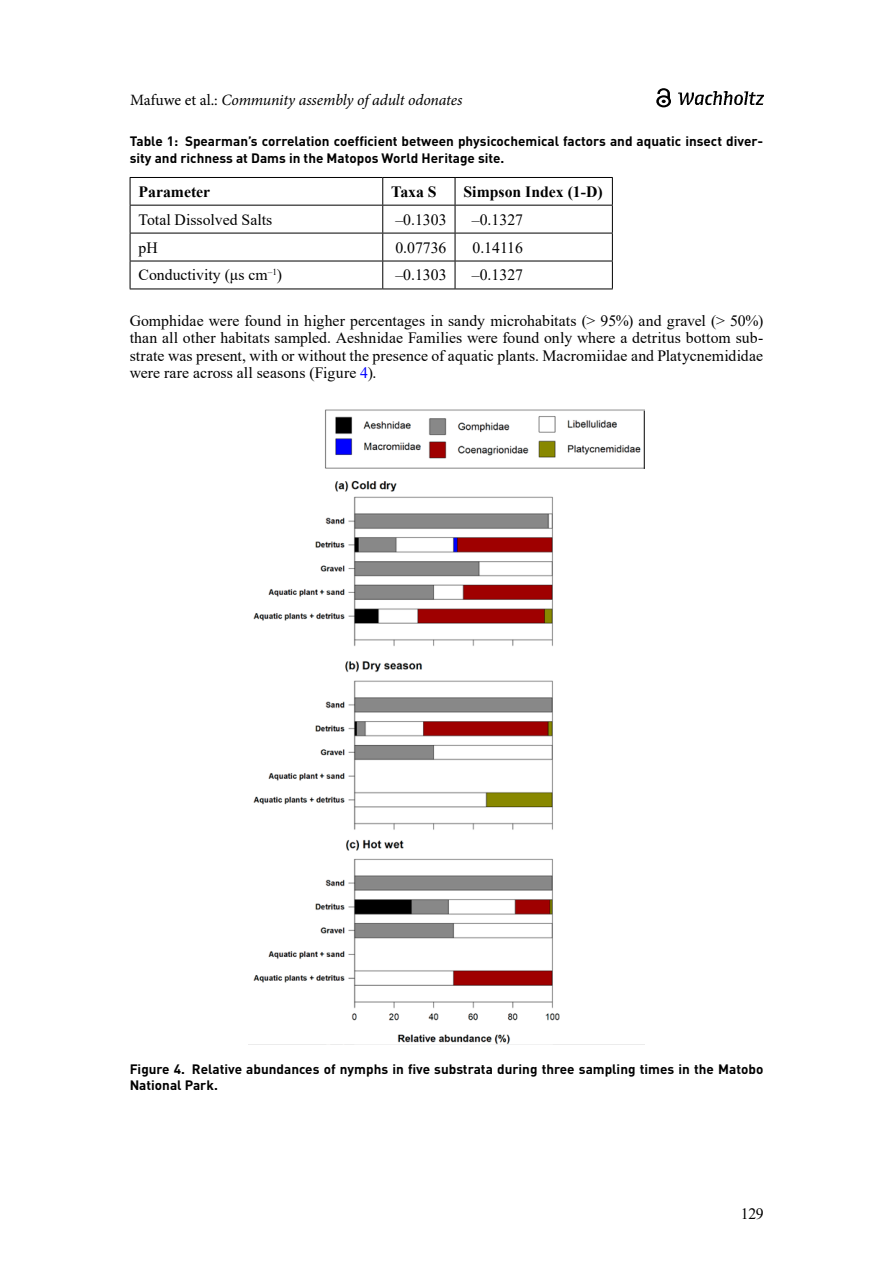
<style>
.page{position:relative;width:893px;height:1263px;background:#fff}
.page>*{position:absolute;margin:0;border:0;box-sizing:border-box;transform-origin:0 0}
.t1{font:15.75px/17.2px "Times New Roman";color:#000;text-align:justify}
.t2{font:italic 15.75px "Minion Pro";letter-spacing:-.01em;color:#000}
.t3{font:700 15.75px "Times New Roman";color:#000}
.t4{font:700 13.5px/16.2px "DINOT";color:#000}
.s1{font-style:normal}
.s2{color:#00f}
</style>
<div class="page">
<svg style="left:656px;top:88px;width:15px;height:19px"></svg>
<img style="left:678px;top:91px;width:85px;height:13px">
<hr style="left:130px;top:233px;width:253px;height:1px;background:#000">
<hr style="left:383px;top:233px;width:72px;height:1px;background:#000">
<hr style="left:455px;top:233px;width:158px;height:1px;background:#000">
<hr style="left:130px;top:261px;width:253px;height:1px;background:#000">
<hr style="left:383px;top:261px;width:72px;height:1px;background:#000">
<svg style="left:382px;top:178px;width:1px;height:111px"></svg>
<hr style="left:455px;top:261px;width:158px;height:1px;background:#000">
<svg style="left:455px;top:178px;width:1px;height:111px"></svg>
<hr style="left:130px;top:289px;width:253px;height:1px;background:#000">
<hr style="left:383px;top:289px;width:72px;height:1px;background:#000">
<hr style="left:455px;top:289px;width:158px;height:1px;background:#000">
<hr style="left:130px;top:177px;width:253px;height:1px;background:#000">
<svg style="left:130px;top:178px;width:1px;height:111px"></svg>
<hr style="left:383px;top:177px;width:72px;height:1px;background:#000">
<hr style="left:455px;top:177px;width:158px;height:1px;background:#000">
<hr style="left:130px;top:205px;width:253px;height:1px;background:#000">
<hr style="left:383px;top:205px;width:72px;height:1px;background:#000">
<hr style="left:455px;top:205px;width:158px;height:1px;background:#000">
<svg style="left:612px;top:178px;width:1px;height:111px"></svg>
<img style="left:248px;top:409px;width:397px;height:636px">
<hr style="left:644px;top:411px;width:1px;height:58px;background:#000">
<p class="t2" style="left:130px;top:89px;width:334px"><span class="s1">Mafuwe et al.:</span> Community assembly of adult odonates</p>
<p class="t4" style="left:130px;top:133px;width:635px">Table 1: Spearman’s correlation coefficient between physicochemical factors and aquatic insect diver&shy;sity and richness at Dams in the Matopos World Heritage site.</p>
<p class="t3" style="left:139px;top:180px;width:73px">Parameter</p>
<p class="t3" style="left:391px;top:180px;width:47px">Taxa S</p>
<p class="t3" style="left:464px;top:180px;width:141px">Simpson Index (1-D)</p>
<p class="t1" style="left:139px;top:210px;width:135px">Total Dissolved Salts</p>
<p class="t1" style="left:395px;top:210px;width:53px">–0.1303</p>
<p class="t1" style="left:472px;top:210px;width:53px">–0.1327</p>
<p class="t1" style="left:139px;top:238px;width:21px">pH</p>
<p class="t1" style="left:395px;top:238px;width:53px">0.07736</p>
<p class="t1" style="left:472px;top:238px;width:52px">0.14116</p>
<p class="t1" style="left:139px;top:266px;width:145px">Conductivity (μs cm<sup>–1</sup>)</p>
<p class="t1" style="left:395px;top:266px;width:53px">–0.1303</p>
<p class="t1" style="left:472px;top:266px;width:53px">–0.1327</p>
<p class="t1" style="left:130px;top:312px;width:635px">Gomphidae were found in higher percentages in sandy microhabitats (&gt; 95%) and gravel (&gt; 50%) than all other habitats sampled. Aeshnidae Families were found only where a detritus bottom sub&shy;strate was present, with or without the presence of aquatic plants. Macromiidae and Platycnemididae were rare across all seasons (Figure <span class="s2">4</span>).</p>
<p class="t4" style="left:130px;top:1060px;width:635px">Figure 4. Relative abundances of nymphs in five substrata during three sampling times in the Matobo<br>National Park.</p>
<p class="t1" style="left:741px;top:1204px;width:24px">129</p>
</div>
